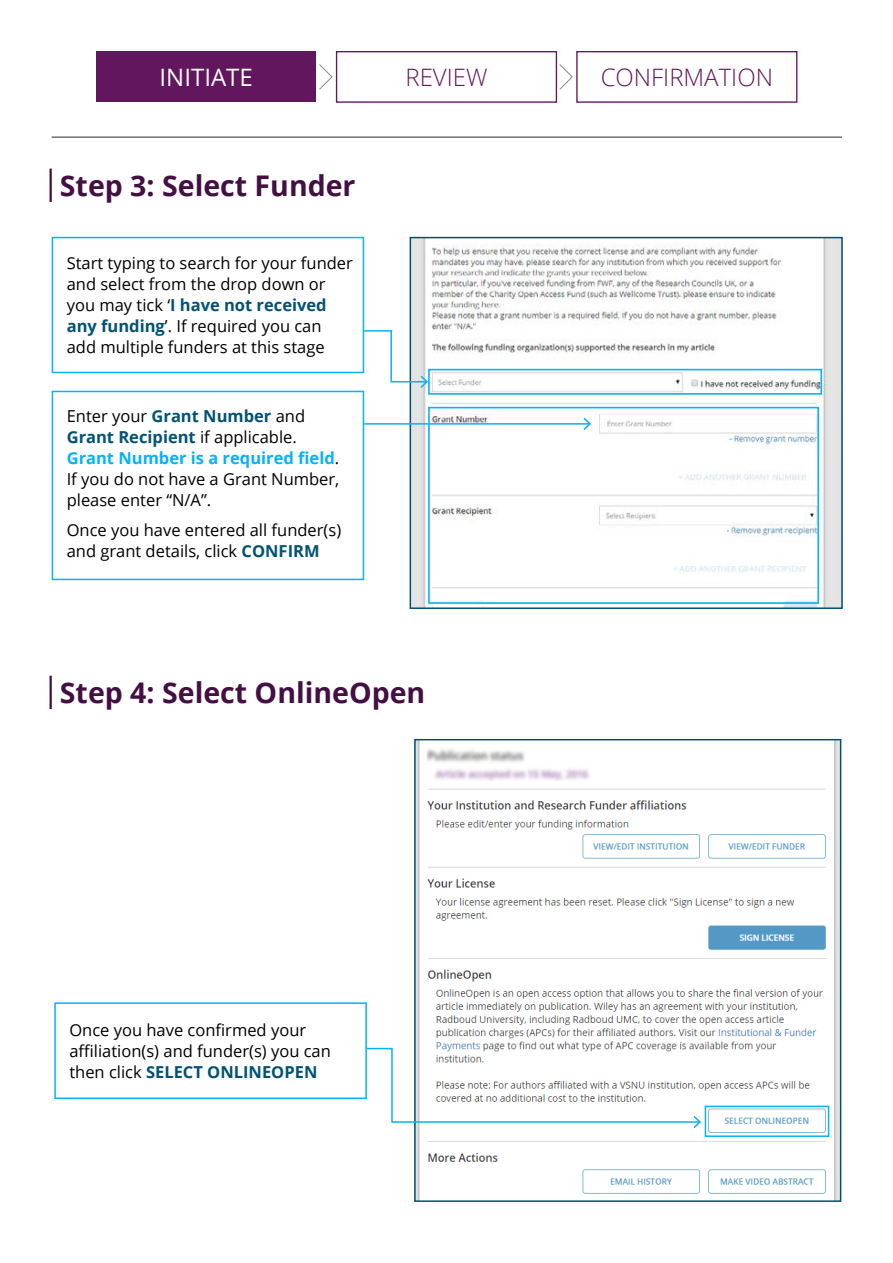
<style>
.page{position:relative;width:893px;height:1263px;background:#fff}
.page>*{position:absolute;margin:0;border:0;box-sizing:border-box;transform-origin:0 0}
.t1{font:700 28.5px "Open Sans";color:#440f42}
.t2{font:300 24px "Open Sans";color:#61165e}
.t3{font:24px "Open Sans";color:#fff}
.t4{font:16.5px/21px "Open Sans";color:#000}
.s1{font-weight:700;color:#005274}
.s2{font-weight:700;color:#06b2fa}
</style>
<div class="page">
<div style="left:96px;top:52px;width:220px;height:50px;background:#61165e"></div>
<div style="left:336px;top:51px;width:221px;height:52px;border:1px solid #61165e"></div>
<div style="left:576px;top:51px;width:221px;height:52px;border:1px solid #61165e"></div>
<hr style="left:52px;top:137px;width:790px;height:1px;background:#414246">
<hr style="left:50px;top:169px;width:2px;height:33px;background:#440f42">
<div style="left:52px;top:237px;width:312px;height:136px;border:2px solid #06b2fa"></div>
<img style="left:413px;top:240px;width:427px;height:366px">
<div style="left:410px;top:237px;width:433px;height:372px;border:2px solid #005274"></div>
<div style="left:428px;top:369px;width:394px;height:26px;border:2px solid #06b2fa"></div>
<div style="left:428px;top:407px;width:391px;height:197px;border:2px solid #06b2fa"></div>
<svg style="left:363px;top:329px;width:66px;height:60px"></svg>
<div style="left:52px;top:391px;width:312px;height:189px;border:2px solid #06b2fa"></div>
<hr style="left:364px;top:423px;width:226px;height:2px;background:#06b2fa">
<svg style="left:582px;top:416px;width:10px;height:16px"></svg>
<svg style="left:319px;top:64px;width:14px;height:26px"></svg>
<svg style="left:559px;top:64px;width:14px;height:26px"></svg>
<hr style="left:50px;top:676px;width:2px;height:33px;background:#440f42">
<div style="left:54px;top:1002px;width:313px;height:97px;border:2px solid #06b2fa"></div>
<img style="left:417px;top:742px;width:421px;height:457px">
<div style="left:414px;top:739px;width:427px;height:463px;border:2px solid #005274"></div>
<svg style="left:365px;top:1047px;width:337px;height:83px"></svg>
<div style="left:705px;top:1106px;width:124px;height:31px;border:2px solid #06b2fa"></div>
<p class="t3" style="left:160px;top:61px;width:95px">INITIATE</p>
<p class="t2" style="left:405px;top:61px;width:84px">REVIEW</p>
<p class="t2" style="left:601px;top:61px;width:174px">CONFIRMATION</p>
<p class="t1" style="left:60px;top:166px;width:297px">Step 3: Select Funder</p>
<p class="t4" style="left:67px;top:252px;width:288px">Start typing to search for your funder</p>
<p class="t4" style="left:67px;top:273px;width:262px">and select from the drop down or you may tick ‘<span class="s1">I have not received any funding</span>’. If required you can add multiple funders at this stage</p>
<p class="t4" style="left:67px;top:405px;width:240px">Enter your <span class="s1">Grant Number</span> and</p>
<p class="t4" style="left:67px;top:426px;width:274px"><span class="s1">Grant Recipient</span> if applicable.<br><span class="s2">Grant Number is a required field</span>.<br>If you do not have a Grant Number, please enter “N/A”.</p>
<p class="t4" style="left:67px;top:519px;width:276px">Once you have entered all funder(s) and grant details, click <span class="s1">CONFIRM</span></p>
<p class="t1" style="left:60px;top:673px;width:367px">Step 4: Select OnlineOpen</p>
<p class="t4" style="left:69px;top:1019px;width:263px">Once you have confirmed your affiliation(s) and funder(s) you can then click <span class="s1">SELECT ONLINEOPEN</span></p>
</div>
